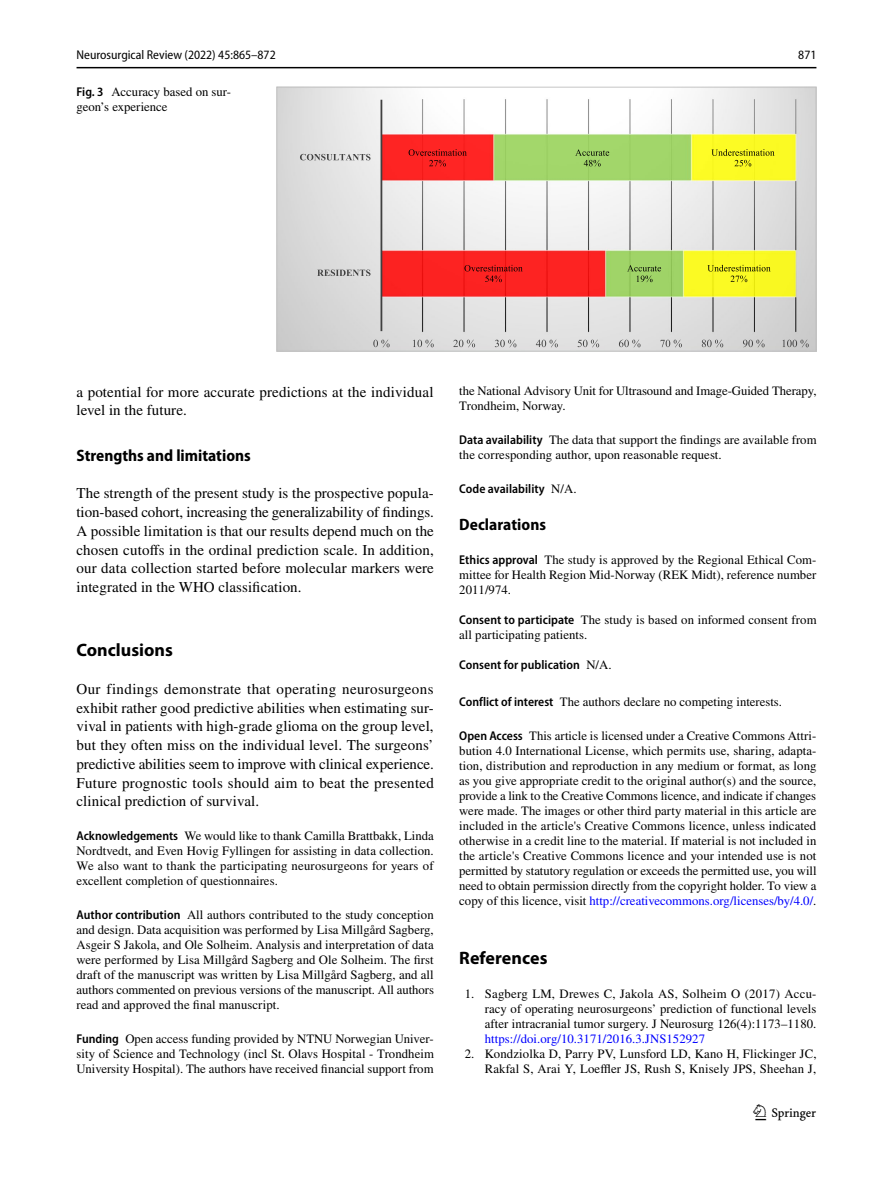
<style>
.page{position:relative;width:893px;height:1187px;background:#fff}
.page>*{position:absolute;margin:0;border:0;box-sizing:border-box;transform-origin:0 0}
.t1{font:22.5px "Springnew Regular 3";color:#000}
.t2{font:700 18px "Myriad Pro";color:#000}
.t3{font:700 semi-condensed 16.5px "Myriad Pro";color:#000}
.t4{font:15px/18.8px "STIX";letter-spacing:.01em;color:#000;text-align:justify}
.t5{font:12.75px/15px "STIX";letter-spacing:.005em;color:#000;text-align:justify}
.t6{font:600 semi-condensed 12.75px "Myriad Pro";letter-spacing:.005em;color:#000}
.t7{font:12.75px "STIX";letter-spacing:.005em;color:#00f}
.t8{font:12.75px "Myriad Pro Semi Cn 4";color:#000}
.t9{font:semi-condensed 12.75px "Myriad Pro";color:#000}
.s1{font-family:"Myriad Pro";font-weight:600;font-stretch:semi-condensed}
.s2{font-family:"STIX";font-weight:400;font-stretch:normal}
.s3{color:#00f}
</style>
<div class="page">
<hr style="left:77px;top:67px;width:739px;height:1px;background:#000">
<svg style="left:276px;top:87px;width:540px;height:264px"></svg>
<hr style="left:381px;top:100px;width:1px;height:231px;background:#404040">
<svg style="left:464px;top:265px;width:59px;height:17px"></svg>
<svg style="left:409px;top:149px;width:58px;height:17px"></svg>
<svg style="left:627px;top:265px;width:34px;height:17px"></svg>
<svg style="left:575px;top:149px;width:34px;height:17px"></svg>
<svg style="left:707px;top:265px;width:64px;height:17px"></svg>
<svg style="left:711px;top:149px;width:64px;height:17px"></svg>
<svg style="left:373px;top:339px;width:17px;height:8px"></svg>
<svg style="left:413px;top:339px;width:21px;height:8px"></svg>
<svg style="left:453px;top:339px;width:22px;height:8px"></svg>
<svg style="left:495px;top:339px;width:21px;height:8px"></svg>
<svg style="left:536px;top:339px;width:22px;height:8px"></svg>
<svg style="left:578px;top:339px;width:21px;height:8px"></svg>
<svg style="left:619px;top:339px;width:21px;height:8px"></svg>
<svg style="left:660px;top:339px;width:22px;height:8px"></svg>
<svg style="left:702px;top:339px;width:21px;height:8px"></svg>
<svg style="left:743px;top:339px;width:22px;height:8px"></svg>
<svg style="left:782px;top:339px;width:27px;height:8px"></svg>
<svg style="left:317px;top:269px;width:53px;height:7px"></svg>
<svg style="left:300px;top:154px;width:70px;height:6px"></svg>
<p class="t8" style="left:77px;top:48px;width:201px">Neurosurgical Review (2022) 45:865–872</p>
<p class="t9" style="left:798px;top:48px;width:20px">871</p>
<p class="t5" style="left:77px;top:85px;width:156px"><span class="s1">Fig. 3</span> Accuracy based on sur&shy;geon’s experience</p>
<p class="t4" style="left:77px;top:383px;width:358px">a potential for more accurate predictions at the individual level in the future.</p>
<p class="t3" style="left:77px;top:446px;width:176px">Strengths and limitations</p>
<p class="t4" style="left:77px;top:485px;width:359px">The strength of the present study is the prospective popula&shy;tion-based cohort, increasing the generalizability of findings.<br>A possible limitation is that our results depend much on the chosen cutoffs in the ordinal prediction scale. In addition, our data collection started before molecular markers were integrated in the WHO classification.</p>
<h2 class="t2" style="left:77px;top:638px;width:98px">Conclusions</h2>
<p class="t4" style="left:77px;top:680px;width:359px">Our findings demonstrate that operating neurosurgeons exhibit rather good predictive abilities when estimating sur&shy;vival in patients with high-grade glioma on the group level, but they often miss on the individual level. The surgeons’ predictive abilities seem to improve with clinical experience.<br>Future prognostic tools should aim to beat the presented clinical prediction of survival.</p>
<p class="t5" style="left:77px;top:829px;width:359px"><span class="s1">Acknowledgements</span> We would like to thank Camilla Brattbakk, Linda Nordtvedt, and Even Hovig Fyllingen for assisting in data collection.<br>We also want to thank the participating neurosurgeons for years of excellent completion of questionnaires.</p>
<p class="t5" style="left:77px;top:907px;width:359px"><span class="s1">Author contribution</span> All authors contributed to the study conception and design. Data acquisition was performed by Lisa Millgård Sagberg, Asgeir S Jakola, and Ole Solheim. Analysis and interpretation of data were performed by Lisa Millgård Sagberg and Ole Solheim. The first draft of the manuscript was written by Lisa Millgård Sagberg, and all authors commented on previous versions of the manuscript. All authors read and approved the final manuscript.</p>
<p class="t5" style="left:77px;top:1031px;width:359px"><span class="s1">Funding</span> Open access funding provided by NTNU Norwegian Univer&shy;sity of Science and Technology (incl St. Olavs Hospital - Trondheim University Hospital). The authors have received financial support from</p>
<p class="t5" style="left:459px;top:384px;width:359px">the National Advisory Unit for Ultrasound and Image-Guided Therapy,<br>Trondheim, Norway.</p>
<p class="t5" style="left:459px;top:433px;width:359px"><span class="s1">Data availability</span> The data that support the findings are available from the corresponding author, upon reasonable request.</p>
<p class="t6" style="left:459px;top:481px;width:119px">Code availability <span class="s2">N/A.</span></p>
<p class="t3" style="left:459px;top:515px;width:88px">Declarations</p>
<p class="t5" style="left:459px;top:553px;width:359px"><span class="s1">Ethics approval</span> The study is approved by the Regional Ethical Com&shy;mittee for Health Region Mid-Norway (REK Midt), reference number 2011/974.</p>
<p class="t5" style="left:459px;top:613px;width:359px"><span class="s1">Consent to participate</span> The study is based on informed consent from all participating patients.</p>
<p class="t6" style="left:459px;top:657px;width:154px">Consent for publication <span class="s2">N/A.</span></p>
<p class="t5" style="left:459px;top:695px;width:324px"><span class="s1">Conflict of interest</span> The authors declare no competing interests.</p>
<p class="t5" style="left:459px;top:729px;width:359px"><span class="s1">Open Access</span> This article is licensed under a Creative Commons Attri&shy;bution 4.0 International License, which permits use, sharing, adapta&shy;tion, distribution and reproduction in any medium or format, as long as you give appropriate credit to the original author(s) and the source, provide a link to the Creative Commons licence, and indicate if changes were made. The images or other third party material in this article are included in the article's Creative Commons licence, unless indicated otherwise in a credit line to the material. If material is not included in the article's Creative Commons licence and your intended use is not permitted by statutory regulation or exceeds the permitted use, you will need to obtain permission directly from the copyright holder. To view a copy of this licence, visit <span class="s3">http://creativecommons.org/licenses/by/4.0/</span>.</p>
<h2 class="t2" style="left:459px;top:946px;width:90px">References</h2>
<p class="t5" style="left:485px;top:986px;width:333px;text-indent:-20px">1. Sagberg LM, Drewes C, Jakola AS, Solheim O (2017) Accu&shy;racy of operating neurosurgeons’ prediction of functional levels after intracranial tumor surgery. J Neurosurg 126(4):1173–1180.</p>
<p class="t7" style="left:485px;top:1029px;width:222px">https://doi.org/10.3171/2016.3.JNS152927</p>
<p class="t5" style="left:465px;top:1046px;width:353px;text-align:right">2. Kondziolka D, Parry PV, Lunsford LD, Kano H, Flickinger JC,<br>Rakfal S, Arai Y, Loeffler JS, Rush S, Knisely JPS, Sheehan J,</p>
<h1 class="t1" style="left:755px;top:1104px;width:62px">1 3</h1>
</div>
